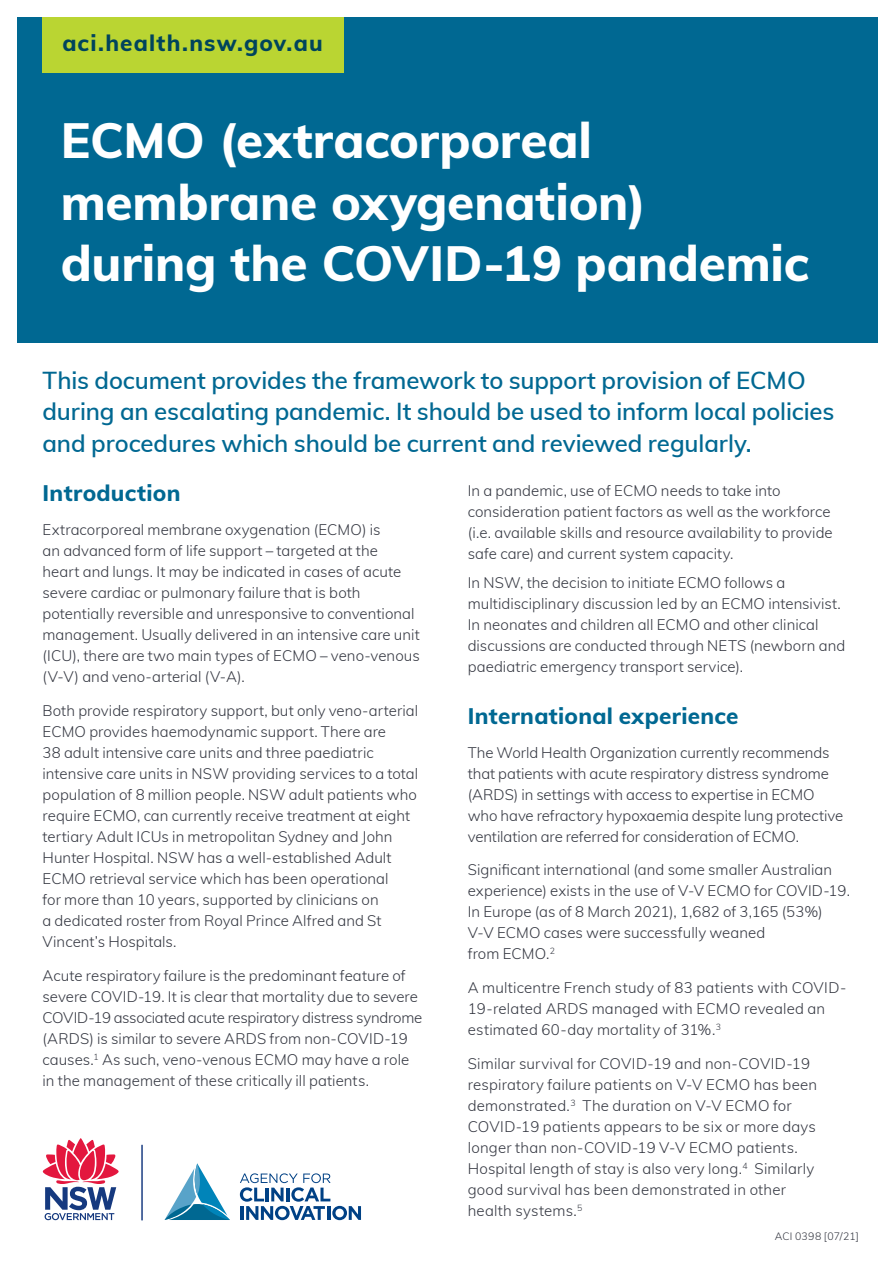
<style>
.page{position:relative;width:893px;height:1263px;background:#fff}
.page>*{position:absolute;margin:0;border:0;box-sizing:border-box;transform-origin:0 0}
.t1{font:800 49.5px/61.5px "Muli";letter-spacing:-.005em;color:#fff}
.t2{font:600 24px/31.5px "Muli";letter-spacing:-.005em;color:#006892}
.t3{font:800 22.5px "Muli";letter-spacing:.01em;color:#006892}
.t4{font:800 22.5px "Muli";letter-spacing:.05em;color:#00445c}
.t5{font:300 15px/21px "Muli";letter-spacing:.005em;color:#343741}
.t6{font:300 10.5px "Muli";letter-spacing:.025em;color:#343741}
</style>
<div class="page">
<div style="left:17px;top:17px;width:860px;height:325px;background:#006892"></div>
<svg style="left:240px;top:1173px;width:121px;height:47px"></svg>
<hr style="left:141px;top:1145px;width:2px;height:75px;background:#15397f">
<svg style="left:42px;top:1138px;width:77px;height:82px"></svg>
<svg style="left:164px;top:1163px;width:66px;height:57px"></svg>
<div style="left:42px;top:17px;width:301px;height:55px;background:#bad532"></div>
<h3 class="t4" style="left:62px;top:26px;width:262px">aci.health.nsw.gov.au</h3>
<h1 class="t1" style="left:61px;top:107px;width:750px">ECMO (extracorporeal membrane oxygenation) during the COVID-19 pandemic</h1>
<h2 class="t2" style="left:43px;top:363px;width:794px">This document provides the framework to support provision of ECMO during an escalating pandemic. It should be used to inform local policies and procedures which should be current and reviewed regularly.</h2>
<h3 class="t3" style="left:43px;top:477px;width:139px">Introduction</h3>
<p class="t5" style="left:43px;top:518px;width:379px">Extracorporeal membrane oxygenation (ECMO) is<br>an advanced form of life support – targeted at the<br>heart and lungs. It may be indicated in cases of acute severe cardiac or pulmonary failure that is both potentially reversible and unresponsive to conventional management. Usually delivered in an intensive care unit (ICU), there are two main types of ECMO – veno-venous (V-V) and veno-arterial (V-A).</p>
<p class="t5" style="left:43px;top:699px;width:377px">Both provide respiratory support, but only veno-arterial ECMO provides haemodynamic support. There are<br>38 adult intensive care units and three paediatric intensive care units in NSW providing services to a total population of 8 million people. NSW adult patients who require ECMO, can currently receive treatment at eight tertiary Adult ICUs in metropolitan Sydney and John Hunter Hospital. NSW has a well-established Adult ECMO retrieval service which has been operational<br>for more than 10 years, supported by clinicians on<br>a dedicated roster from Royal Prince Alfred and St Vincent’s Hospitals.</p>
<p class="t5" style="left:43px;top:964px;width:381px">Acute respiratory failure is the predominant feature of severe COVID-19. It is clear that mortality due to severe COVID-19 associated acute respiratory distress syndrome (ARDS) is similar to severe ARDS from non-COVID-19 causes.<sup>1</sup> As such, veno-venous ECMO may have a role in the management of these critically ill patients.</p>
<p class="t5" style="left:468px;top:479px;width:366px">In a pandemic, use of ECMO needs to take into consideration patient factors as well as the workforce (i.e. available skills and resource availability to provide safe care) and current system capacity.</p>
<p class="t5" style="left:468px;top:572px;width:379px">In NSW, the decision to initiate ECMO follows a multidisciplinary discussion led by an ECMO intensivist.<br>In neonates and children all ECMO and other clinical discussions are conducted through NETS (newborn and paediatric emergency transport service).</p>
<h3 class="t3" style="left:468px;top:699px;width:272px">International experience</h3>
<p class="t5" style="left:468px;top:741px;width:377px">The World Health Organization currently recommends that patients with acute respiratory distress syndrome (ARDS) in settings with access to expertise in ECMO who have refractory hypoxaemia despite lung protective ventilation are referred for consideration of ECMO.</p>
<p class="t5" style="left:468px;top:859px;width:384px">Significant international (and some smaller Australian experience) exists in the use of V-V ECMO for COVID-19.<br>In Europe (as of 8 March 2021), 1,682 of 3,165 (53%)<br>V-V ECMO cases were successfully weaned<br>from ECMO.<sup>2</sup></p>
<p class="t5" style="left:468px;top:976px;width:380px">A multicentre French study of 83 patients with COVID-<br>19-related ARDS managed with ECMO revealed an estimated 60-day mortality of 31%.<sup>3</sup></p>
<p class="t5" style="left:468px;top:1052px;width:351px">Similar survival for COVID-19 and non-COVID-19 respiratory failure patients on V-V ECMO has been demonstrated.<sup>3</sup> The duration on V-V ECMO for COVID-19 patients appears to be six or more days longer than non-COVID-19 V-V ECMO patients.<br>Hospital length of stay is also very long.<sup>4</sup> Similarly good survival has been demonstrated in other health systems.<sup>5</sup></p>
<p class="t6" style="left:775px;top:1228px;width:86px">ACI 0398 [07/21]</p>
</div>
